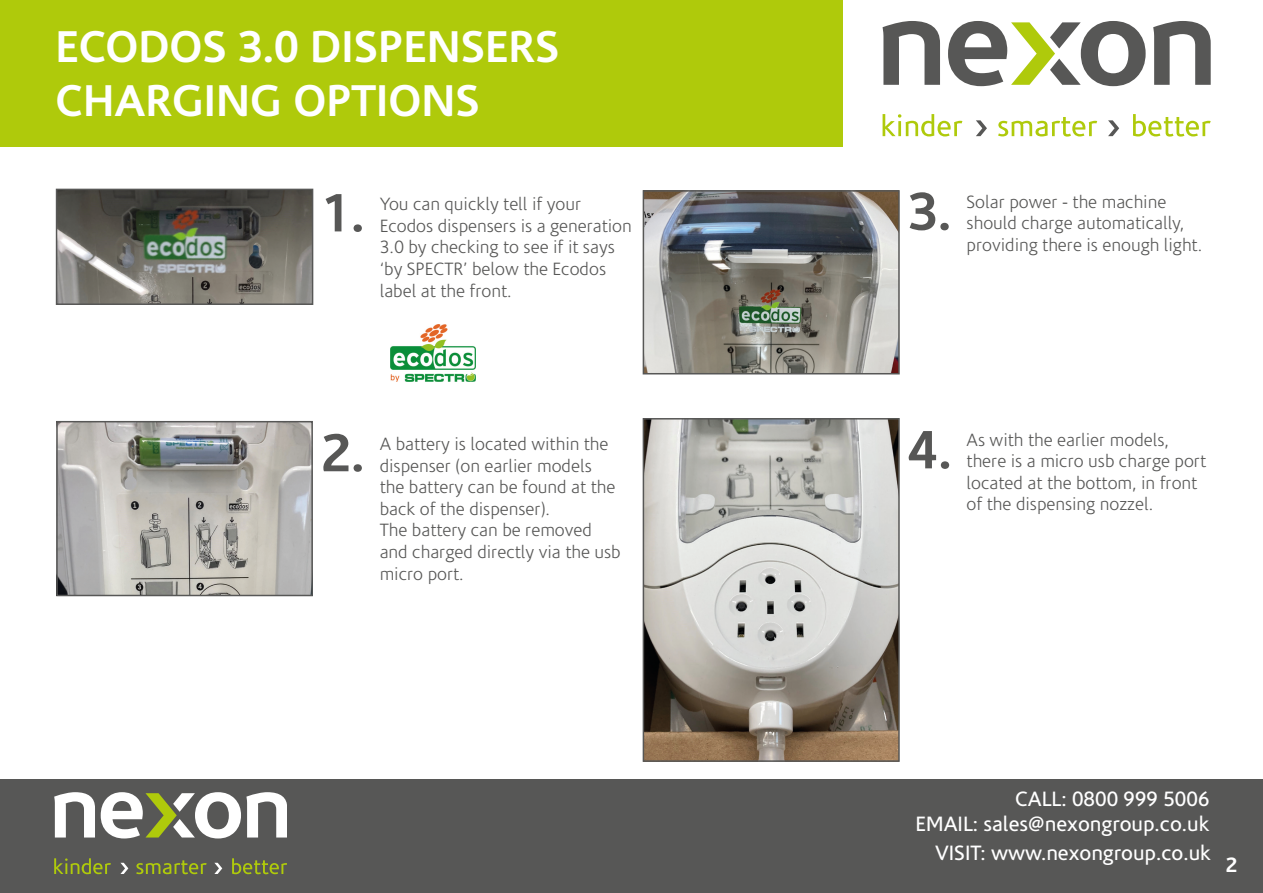
<style>
.page{position:relative;width:1263px;height:893px;background:#fff}
.page>*{position:absolute;margin:0;border:0;box-sizing:border-box;transform-origin:0 0}
.t1{font:700 54px "Corisande";color:#575756}
.t2{font:700 45px "Corisande";color:#fff}
.t3{font:21px "Corisande";color:#fff}
.t4{font:700 21px "Corisande";color:#fff}
.t5{font:300 18px/21.6px "Corisande";color:#575756}
</style>
<div class="page">
<div style="left:0;top:779px;width:1263px;height:114px;background:#575756"></div>
<svg style="left:54px;top:792px;width:41px;height:45px"></svg>
<svg style="left:101px;top:792px;width:186px;height:46px"></svg>
<svg style="left:54px;top:858px;width:57px;height:16px"></svg>
<svg style="left:136px;top:860px;width:71px;height:14px"></svg>
<svg style="left:232px;top:858px;width:55px;height:16px"></svg>
<svg style="left:120px;top:863px;width:8px;height:11px"></svg>
<svg style="left:214px;top:863px;width:8px;height:11px"></svg>
<img style="left:59px;top:424px;width:251px;height:169px">
<div style="left:56px;top:421px;width:257px;height:175px;border:2px solid #575756"></div>
<img style="left:59px;top:192px;width:251px;height:110px">
<div style="left:56px;top:189px;width:257px;height:116px;border:2px solid #575756"></div>
<img style="left:391px;top:324px;width:84px;height:58px">
<img style="left:646px;top:421px;width:251px;height:338px">
<div style="left:643px;top:418px;width:257px;height:344px;border:2px solid #575756"></div>
<img style="left:646px;top:193px;width:251px;height:178px">
<div style="left:643px;top:190px;width:257px;height:184px;border:2px solid #575756"></div>
<div style="left:0;top:0;width:842px;height:147px;background:#afca0b"></div>
<svg style="left:1153px;top:21px;width:57px;height:64px"></svg>
<svg style="left:882px;top:21px;width:58px;height:64px"></svg>
<svg style="left:948px;top:21px;width:197px;height:65px"></svg>
<svg style="left:882px;top:114px;width:80px;height:22px"></svg>
<svg style="left:998px;top:117px;width:99px;height:20px"></svg>
<svg style="left:1133px;top:114px;width:77px;height:23px"></svg>
<svg style="left:976px;top:120px;width:11px;height:16px"></svg>
<svg style="left:1108px;top:120px;width:11px;height:16px"></svg>
<p class="t2" style="left:55px;top:21px;width:506px">ECODOS 3.0 DISPENSERS</p>
<p class="t2" style="left:55px;top:75px;width:426px">CHARGING OPTIONS</p>
<p class="t1" style="left:321px;top:182px;width:45px">1.</p>
<p class="t5" style="left:380px;top:194px;width:203px">You can quickly tell if your</p>
<p class="t5" style="left:380px;top:216px;width:254px">Ecodos dispensers is a generation<br>3.0 by checking to see if it says ‘by SPECTR’ below the Ecodos label at the front.</p>
<p class="t1" style="left:321px;top:422px;width:45px">2.</p>
<p class="t5" style="left:380px;top:434px;width:237px">A battery is located within the dispenser (on earlier models the battery can be found at the back of the dispenser).</p>
<p class="t5" style="left:380px;top:520px;width:242px">The battery can be removed and charged directly via the usb micro port.</p>
<p class="t1" style="left:908px;top:180px;width:45px">3.</p>
<p class="t5" style="left:966px;top:191px;width:237px">Solar power - the machine should charge automatically, providing there is enough light.</p>
<p class="t1" style="left:908px;top:419px;width:45px">4.</p>
<p class="t5" style="left:966px;top:429px;width:241px">As with the earlier models, there is a micro usb charge port located at the bottom, in front of the dispensing nozzel.</p>
<p class="t3" style="left:1015px;top:788px;width:196px">CALL: 0800 999 5006</p>
<p class="t3" style="left:916px;top:813px;width:295px">EMAIL: sales@nexongroup.co.uk</p>
<p class="t3" style="left:935px;top:842px;width:277px">VISIT: www.nexongroup.co.uk</p>
<p class="t4" style="left:1226px;top:853px;width:13px">2</p>
</div>
